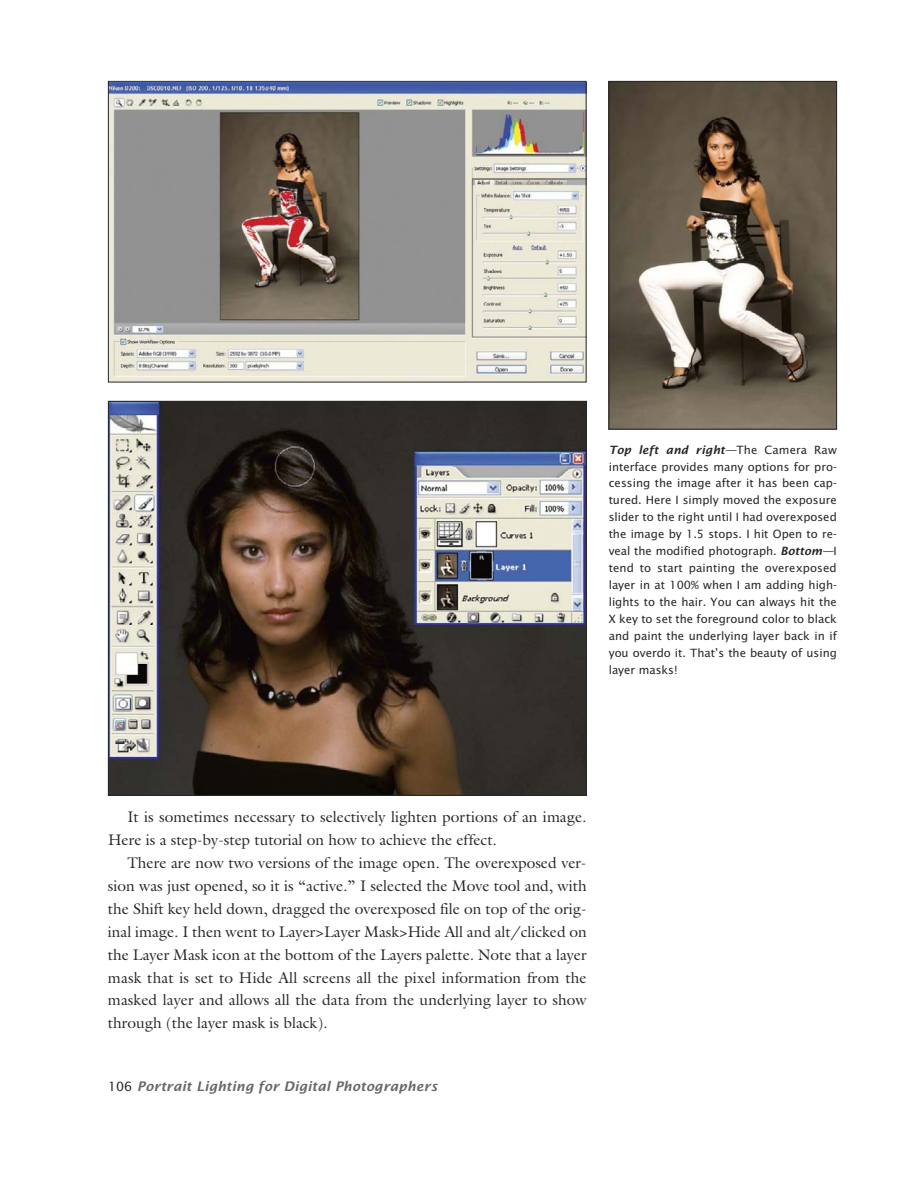
<style>
.page{position:relative;width:918px;height:1188px;background:#fff}
.page>*{position:absolute;margin:0;border:0;box-sizing:border-box;transform-origin:0 0}
.t1{font:15.45px/23px "Galliard";color:#272627}
.t2{font:italic 600 13.2px "Lucida Sans";letter-spacing:.015em;color:#686768}
.t3{font:11.4px/17px "Lucida Sans";color:#272627;text-align:justify}
.s1{font-weight:600;font-style:italic}
.s2{font-weight:400;font-style:normal;font-size:12.75px;color:#272627}
</style>
<div class="page">
<img style="left:110px;top:83px;width:475px;height:297px">
<div style="left:108px;top:81px;width:479px;height:301px;border:1px solid #272627"></div>
<img style="left:110px;top:403px;width:475px;height:391px">
<img style="left:611px;top:83px;width:224px;height:345px">
<div style="left:609px;top:81px;width:228px;height:349px;border:1px solid #272627"></div>
<p class="t3" style="left:609px;top:442px;width:230px"><span class="s1">Top left and right—</span>The Camera Raw interface provides many options for pro&shy;cessing the image after it has been cap&shy;tured. Here I simply moved the exposure slider to the right until I had overexposed the image by 1.5 stops. I hit Open to re&shy;veal the modified photograph. <span class="s1">Bottom—</span>I tend to start painting the overexposed layer in at 100% when I am adding high&shy;lights to the hair. You can always hit the X key to set the foreground color to black and paint the underlying layer back in if you overdo it. That’s the beauty of using layer masks!</p>
<p class="t1" style="left:108px;top:805px;width:480px;text-indent:19px">It is sometimes necessary to selectively lighten portions of an image.<br>Here is a step-by-step tutorial on how to achieve the effect.</p>
<p class="t1" style="left:108px;top:851px;width:480px;text-align:justify;text-indent:19px">There are now two versions of the image open. The overexposed ver&shy;sion was just opened, so it is “active.” I selected the Move tool and, with the Shift key held down, dragged the overexposed file on top of the orig&shy;inal image. I then went to Layer&gt;Layer Mask&gt;Hide All and alt/clicked on the Layer Mask icon at the bottom of the Layers palette. Note that a layer mask that is set to Hide All screens all the pixel information from the masked layer and allows all the data from the underlying layer to show through (the layer mask is black).</p>
<p class="t2" style="left:108px;top:1080px;width:331px"><span class="s2">106</span> Portrait Lighting for Digital Photographers</p>
</div>
